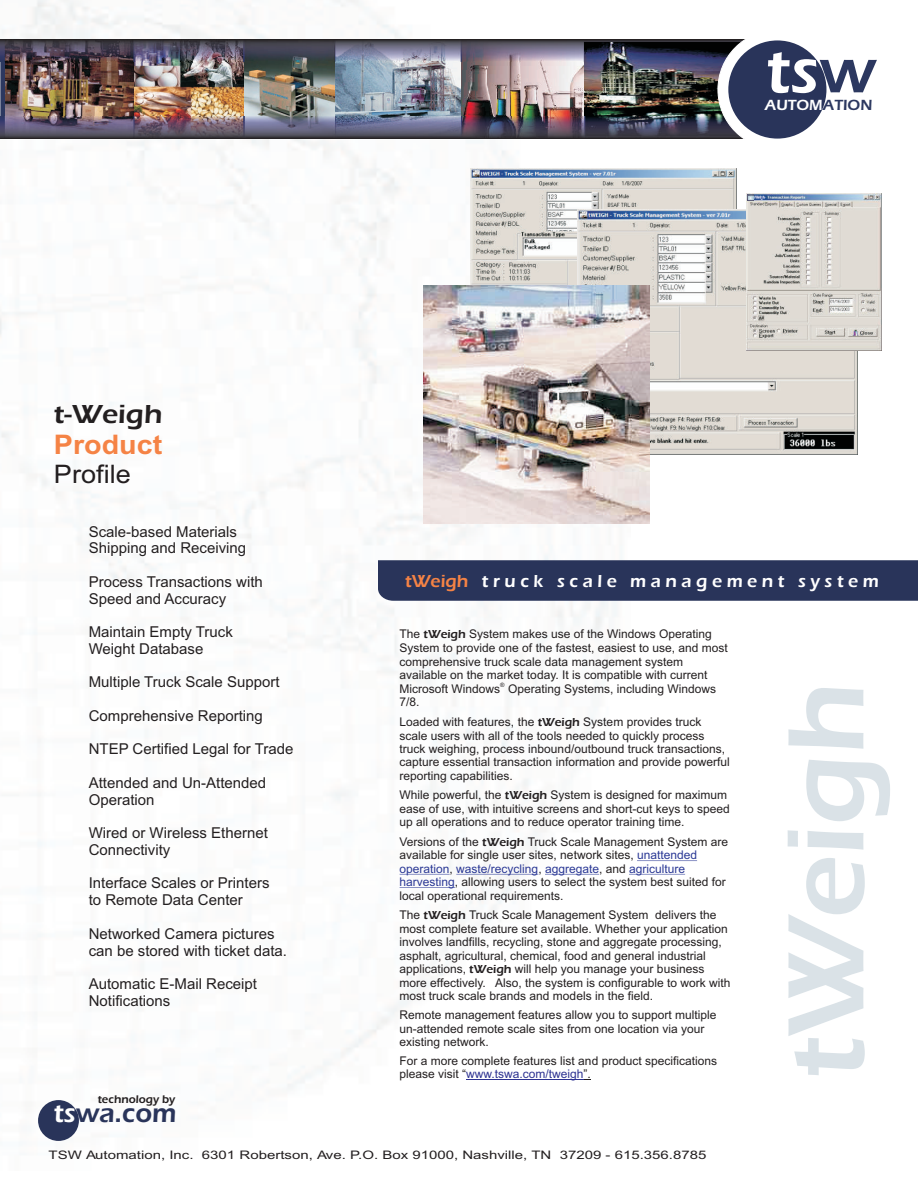
<style>
.page{position:relative;width:918px;height:1188px;background:#fff}
.page>*{position:absolute;margin:0;border:0;box-sizing:border-box;transform-origin:0 0}
.t1{font:600 112.5px "Eras ITC";color:#dae2e7}
.t2{font:600 65.4px "Eras ITC";color:#fff}
.t3{font:600 27.3px "Eras ITC";color:#29345a}
.t4{font:600 27px "Eras ITC";color:#231f20;scale:1.06 1}
.t5{font:700 27px "Arial";color:#f58345;scale:1.06 1}
.t6{font:25.5px "Arial";color:#231f20;scale:1.06 1}
.t7{font:600 18px "Eras ITC";color:#fff}
.t8{font:600 15.3px "Eras ITC";color:#fff}
.t9{font:15px/16.8px "Arial";color:#231f20}
.t10{font:12px/13.5px "Arial";color:#231f20}
.t11{font:11.7px "Arial";color:#231f20;scale:1.28 1}
.t12{font:600 11.4px "Eras ITC";color:#231f20}
.t13{font:6px "Arial";color:#231f20}
.s1{color:#2c3860}
.s2{color:#f58345}
.s3{font-family:"Eras ITC";font-weight:600}
.s4{color:#2a3895}
.s5{color:#2d3291}
</style>
<div class="page">
<img style="left:0;top:0;width:631px;height:1141px">
<img style="left:5px;top:62px;width:238px;height:55px">
<img style="left:245px;top:62px;width:339px;height:55px">
<img style="left:0;top:40px;width:744px;height:22px">
<img style="left:585px;top:43px;width:155px;height:74px">
<div style="left:378px;top:560px;width:540px;height:41px;background:#29345a"></div>
<img style="left:0;top:117px;width:744px;height:22px">
<div style="left:718px;top:30px;width:119px;height:119px;background:#fff;border-radius:50%"></div>
<div style="left:728px;top:40px;width:98px;height:99px;background:#29345a;border-radius:50%"></div>
<hr style="left:637px;top:860px;width:60px;height:1px;background:#2a3895">
<hr style="left:400px;top:874px;width:50px;height:1px;background:#2a3895">
<hr style="left:456px;top:874px;width:82px;height:1px;background:#2a3895">
<hr style="left:545px;top:874px;width:54px;height:1px;background:#2a3895">
<hr style="left:629px;top:874px;width:56px;height:1px;background:#2a3895">
<hr style="left:400px;top:887px;width:55px;height:1px;background:#2a3895">
<hr style="left:466px;top:1079px;width:118px;height:1px;background:#2d3291">
<img style="left:470px;top:168px;width:266px;height:118px">
<img style="left:577px;top:210px;width:281px;height:244px">
<img style="left:747px;top:193px;width:135px;height:157px">
<img style="left:424px;top:286px;width:226px;height:238px">
<svg style="left:748px;top:195px;width:17px;height:5px"></svg>
<div style="left:38px;top:1100px;width:41px;height:41px;background:#29345a;border-radius:50%"></div>
<h2 class="t2" style="left:766px;top:48px;width:111px">ts<span class="s1">w</span></h2>
<p class="t8" style="left:765px;top:100px;width:109px">AUTOM<span class="s1">ATION</span></p>
<h3 class="t4" style="left:54px;top:405px;width:104px">t-Weigh</h3>
<h3 class="t6" style="left:54px;top:465px;width:74px">Profile</h3>
<h3 class="t5" style="left:54px;top:435px;width:104px">Product</h3>
<p class="t9" style="left:89px;top:524px;width:159px">Scale-based Materials<br>Shipping and Receiving</p>
<p class="t9" style="left:89px;top:575px;width:176px">Process Transactions with<br>Speed and Accuracy</p>
<p class="t9" style="left:89px;top:625px;width:146px">Maintain Empty Truck<br>Weight Database</p>
<p class="t9" style="left:89px;top:675px;width:192px">Multiple Truck Scale Support</p>
<p class="t9" style="left:89px;top:709px;width:176px">Comprehensive Reporting</p>
<p class="t9" style="left:89px;top:742px;width:206px">NTEP Certified Legal for Trade</p>
<p class="t9" style="left:89px;top:776px;width:179px">Attended and Un-Attended<br>Operation</p>
<p class="t9" style="left:89px;top:826px;width:181px">Wired or Wireless Ethernet<br>Connectivity</p>
<p class="t9" style="left:89px;top:876px;width:182px">Interface Scales or Printers to Remote Data Center</p>
<p class="t9" style="left:89px;top:926px;width:200px">Networked Camera pictures can be stored with ticket data.</p>
<p class="t9" style="left:89px;top:977px;width:170px">Automatic E-Mail Receipt<br>Notifications</p>
<p class="t12" style="left:98px;top:1096px;width:79px">technology by</p>
<h3 class="t3" style="left:54px;top:1103px;width:124px">tswa.com</h3>
<h3 class="t7" style="left:405px;top:574px;width:475px"><span class="s2">tWeigh</span> t r u c k s c a l e m a n a g e m e n t s y s t e m</h3>
<p class="t10" style="left:400px;top:629px;width:330px">The <span class="s3">tWeigh</span> System makes use of the Windows Operating System to provide one of the fastest, easiest to use, and most comprehensive truck scale data management system available on the market today. It is compatible with current</p>
<p class="t13" style="left:500px;top:683px;width:6px">®</p>
<p class="t10" style="left:400px;top:683px;width:318px">Microsoft Windows Operating Systems, including Windows<br>7/8.</p>
<p class="t10" style="left:400px;top:716px;width:332px">Loaded with features, the <span class="s3">tWeigh</span> System provides truck scale users with all of the tools needed to quickly process truck weighing, process inbound/outbound truck transactions, capture essential transaction information and provide powerful reporting capabilities.</p>
<p class="t10" style="left:400px;top:789px;width:332px">While powerful, the <span class="s3">tWeigh</span> System is designed for maximum ease of use, with intuitive screens and short-cut keys to speed up all operations and to reduce operator training time.</p>
<p class="t10" style="left:400px;top:836px;width:330px">Versions of the <span class="s3">tWeigh</span> Truck Scale Management System are</p>
<p class="t10" style="left:400px;top:850px;width:299px">available for single user sites, network sites, <span class="s4">unattended</span></p>
<p class="t10" style="left:450px;top:863px;width:5px">,</p>
<p class="t10" style="left:538px;top:863px;width:5px">,</p>
<p class="t10" style="left:400px;top:863px;width:328px"><span class="s4">operation waste/recycling aggregate</span>, and <span class="s4">agriculture harvesting</span>, allowing users to select the system best suited for local operational requirements.</p>
<p class="t10" style="left:400px;top:909px;width:333px">The <span class="s3">tWeigh</span> Truck Scale Management System delivers the most complete feature set available. Whether your application involves landfills, recycling, stone and aggregate processing, asphalt, agricultural, chemical, food and general industrial applications, <span class="s3">tWeigh</span> will help you manage your business more effectively. Also, the system is configurable to work with most truck scale brands and models in the field.</p>
<p class="t10" style="left:400px;top:1010px;width:318px">Remote management features allow you to support multiple un-attended remote scale sites from one location via your existing network.</p>
<p class="t10" style="left:400px;top:1055px;width:319px">For a more complete features list and product specifications please visit “<span class="s5">www.tswa.com/tweigh</span>”.</p>
<h1 class="t1" style="left:786px;top:1078px;width:398px;rotate:-90deg">tWeigh</h1>
<p class="t11" style="left:49px;top:1150px;width:516px">TSW Automation, Inc. 6301 Robertson, Ave. P.O. Box 91000, Nashville, TN 37209 - 615.356.8785</p>
</div>
